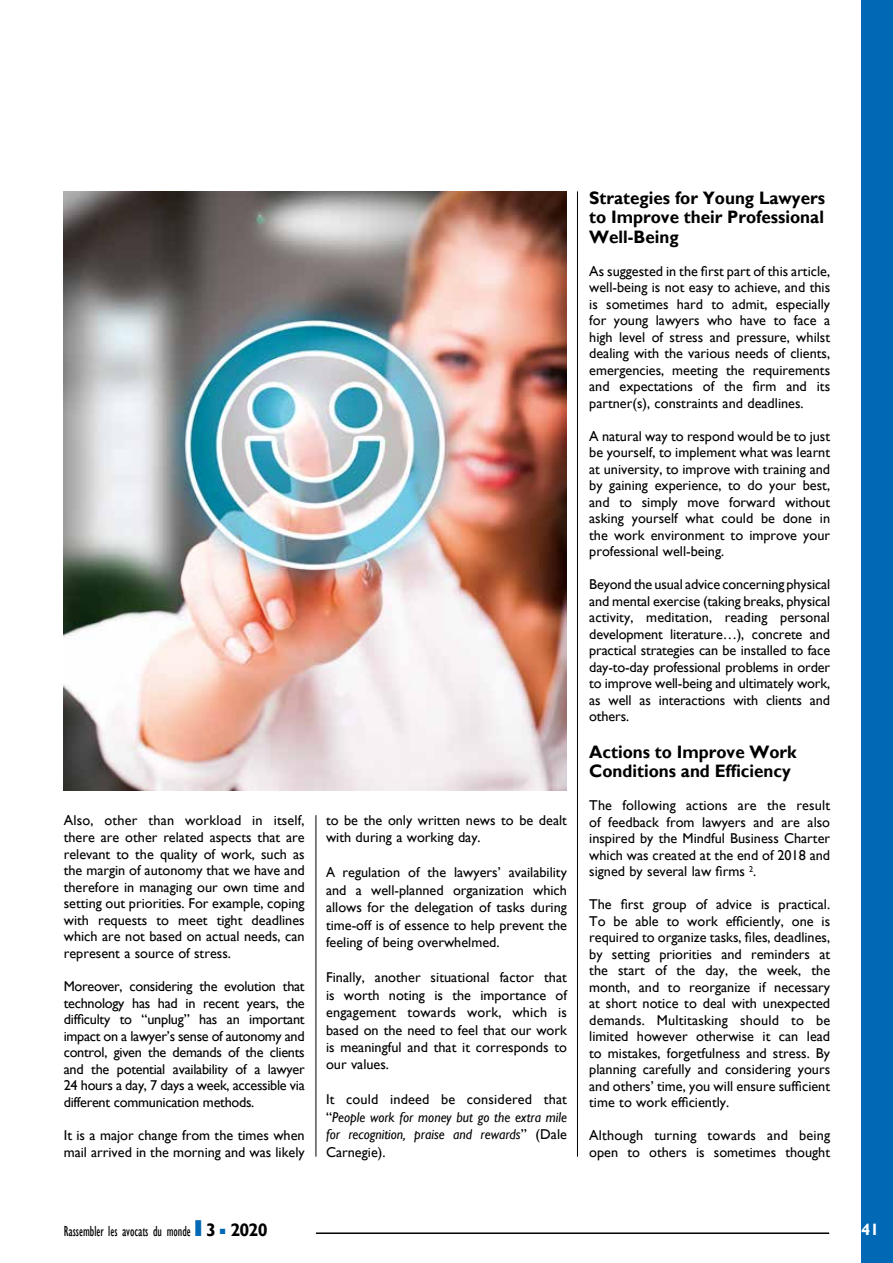
<style>
.page{position:relative;width:893px;height:1263px;background:#fff}
.page>*{position:absolute;margin:0;border:0;box-sizing:border-box;transform-origin:0 0}
.t1{font:700 18px/19.5px "Gill Sans";color:#000;text-align:justify;scale:.95 1}
.t2{font:700 18px "Gill Sans";color:#000}
.t3{font:700 16.5px "Gill Sans";color:#fff}
.t4{font:condensed 15px "Gill Sans";color:#000;scale:.85 1}
.t5{font:14.25px/16.5px "Gill Sans";color:#000;text-align:justify}
.t6{font:14.25px/17.4px "Gill Sans";color:#000;text-align:justify;scale:.95 1}
.t7{font:italic 14.25px/17.4px "Gill Sans";color:#000;text-align:justify;scale:.95 1}
.s1{font-style:normal}
.s2{font-family:"Futura Std";font-weight:800;font-stretch:normal;font-size:21px;color:#0068b4}
.s3{font-weight:700;font-stretch:normal;font-size:18px}
.s4{color:#0068b4}
</style>
<div class="page">
<div style="left:861px;top:0;width:32px;height:1263px;background:#0068b4"></div>
<hr style="left:316px;top:1232px;width:513px;height:2px;background:#000">
<hr style="left:316px;top:815px;width:1px;height:342px;background:#000">
<hr style="left:577px;top:191px;width:1px;height:966px;background:#000">
<img style="left:64px;top:191px;width:503px;height:599px">
<p class="t5" style="left:64px;top:813px;width:242px">Also, other than workload in itself, there are other related aspects that are relevant to the quality of work, such as the margin of autonomy that we have and therefore in managing our own time and setting out priorities. For example, coping with requests to meet tight deadlines which are not based on actual needs, can represent a source of stress.</p>
<p class="t5" style="left:64px;top:978px;width:242px">Moreover, considering the evolution that technology has had in recent years, the difficulty to “unplug” has an important impact on a lawyer’s sense of autonomy and control, given the demands of the clients and the potential availability of a lawyer 24 hours a day, 7 days a week, accessible via different communication methods.</p>
<p class="t5" style="left:64px;top:1127px;width:242px">It is a major change from the times when mail arrived in the morning and was likely</p>
<p class="t5" style="left:326px;top:812px;width:242px;line-height:17.4px">to be the only written news to be dealt with during a working day.</p>
<p class="t6" style="left:326px;top:864px;width:255px">A regulation of the lawyers’ availability and a well-planned organization which allows for the delegation of tasks during time-off is of essence to help prevent the feeling of being overwhelmed.</p>
<p class="t5" style="left:326px;top:969px;width:242px;line-height:17.4px">Finally, another situational factor that is worth noting is the importance of engagement towards work, which is based on the need to feel that our work is meaningful and that it corresponds to our values.</p>
<p class="t7" style="left:326px;top:1091px;width:255px"><span class="s1">It could indeed be considered that “</span>People work for money but go the extra mile for recognition, praise and rewards<span class="s1">” (Dale Carnegie).</span></p>
<p class="t1" style="left:589px;top:188px;width:250px">Strategies for Young Lawyers to Improve their Professional Well-Being</p>
<p class="t5" style="left:589px;top:263px;width:242px">As suggested in the first part of this article, well-being is not easy to achieve, and this is sometimes hard to admit, especially for young lawyers who have to face a high level of stress and pressure, whilst dealing with the various needs of clients, emergencies, meeting the requirements and expectations of the firm and its partner(s), constraints and deadlines.</p>
<p class="t5" style="left:589px;top:428px;width:242px">A natural way to respond would be to just be yourself, to implement what was learnt at university, to improve with training and by gaining experience, to do your best, and to simply move forward without asking yourself what could be done in the work environment to improve your professional well-being.</p>
<p class="t5" style="left:589px;top:577px;width:242px">Beyond the usual advice concerning physical and mental exercise (taking breaks, physical activity, meditation, reading personal development literature…), concrete and practical strategies can be installed to face day-to-day professional problems in order to improve well-being and ultimately work, as well as interactions with clients and others.</p>
<p class="t1" style="left:589px;top:742px;width:220px">Actions to Improve Work<br>Conditions and Efficiency</p>
<p class="t5" style="left:589px;top:797px;width:242px">The following actions are the result of feedback from lawyers and are also inspired by the Mindful Business Charter which was created at the end of 2018 and signed by several law firms <sup>2</sup>.</p>
<p class="t5" style="left:589px;top:896px;width:242px">The first group of advice is practical.<br>To be able to work efficiently, one is required to organize tasks, files, deadlines, by setting priorities and reminders at the start of the day, the week, the month, and to reorganize if necessary at short notice to deal with unexpected demands. Multitasking should to be limited however otherwise it can lead to mistakes, forgetfulness and stress. By planning carefully and considering yours and others’ time, you will ensure sufficient time to work efficiently.</p>
<p class="t5" style="left:589px;top:1127px;width:242px">Although turning towards and being open to others is sometimes thought</p>
<p class="t4" style="left:64px;top:1222px;width:181px">Rassembler les avocats du monde <span class="s2">I</span> <span class="s3">3</span></p>
<p class="t2" style="left:220px;top:1218px;width:49px"><span class="s4">■</span> 2020</p>
<p class="t3" style="left:861px;top:1219px;width:20px">41</p>
</div>
